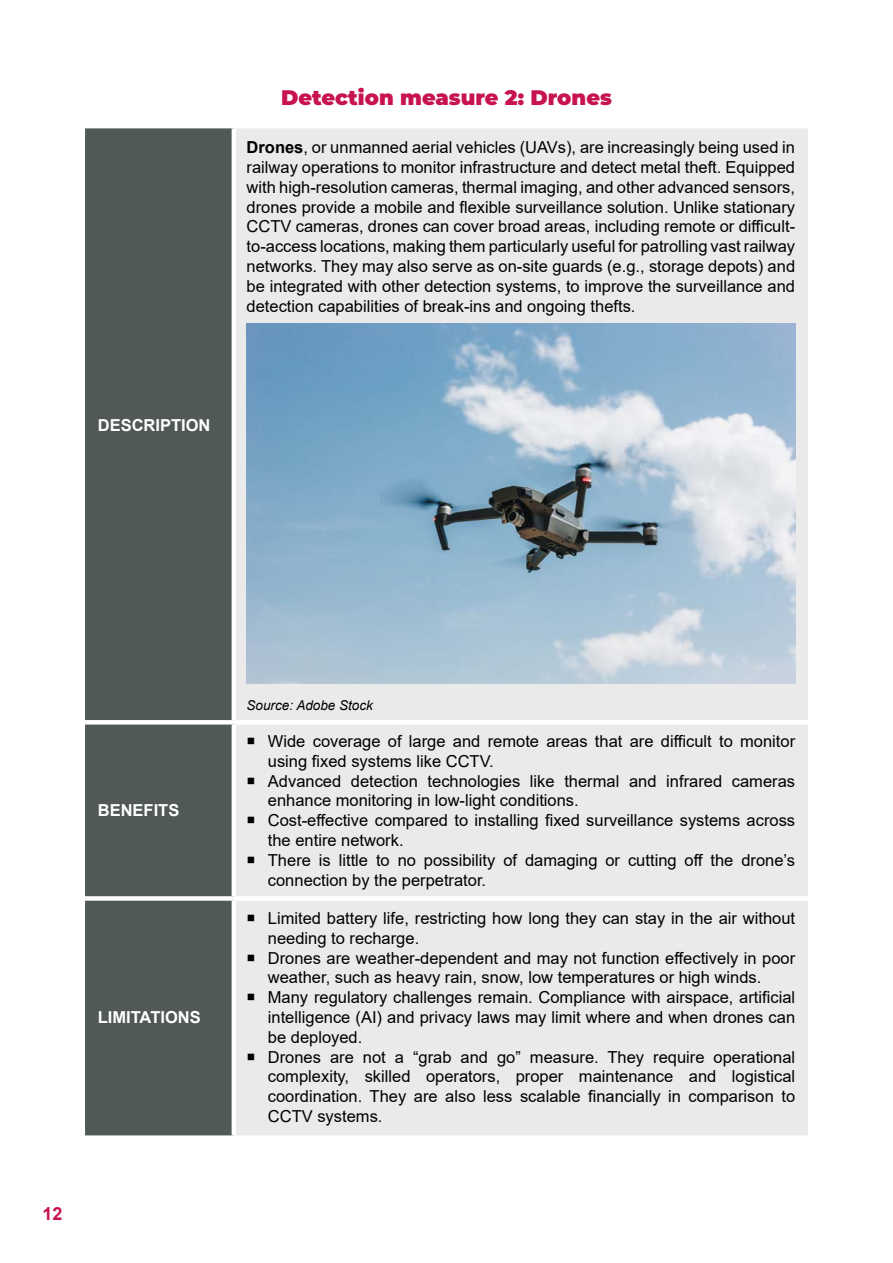
<style>
.page{position:relative;width:893px;height:1263px;background:#fff}
.page>*{position:absolute;margin:0;border:0;box-sizing:border-box;transform-origin:0 0}
.t1{font:900 21px "Montserrat";color:#c7134e}
.t2{font:700 18px "Arial";color:#c7134e}
.t3{font:16.5px/19.8px "Arial";color:#000}
.t4{font:700 16.5px "Arial";color:#fff}
.t5{font:italic 13.5px "Arial";color:#000}
.s1{font-weight:700}
</style>
<div class="page">
<div style="left:85px;top:128px;width:147px;height:1007px;background:#505858"></div>
<div style="left:236px;top:128px;width:572px;height:1007px;background:#ebeaeb"></div>
<hr style="left:85px;top:720px;width:149px;height:4px;background:#fff">
<hr style="left:234px;top:720px;width:574px;height:4px;background:#fff">
<div style="left:85px;top:896px;width:149px;height:5px;background:#fff"></div>
<div style="left:234px;top:896px;width:574px;height:5px;background:#fff"></div>
<img style="left:247px;top:323px;width:548px;height:360px">
<svg style="left:248px;top:738px;width:6px;height:6px"></svg>
<svg style="left:248px;top:777px;width:6px;height:7px"></svg>
<svg style="left:248px;top:817px;width:6px;height:6px"></svg>
<svg style="left:248px;top:857px;width:6px;height:6px"></svg>
<svg style="left:248px;top:915px;width:6px;height:6px"></svg>
<svg style="left:248px;top:954px;width:6px;height:7px"></svg>
<svg style="left:248px;top:994px;width:6px;height:6px"></svg>
<svg style="left:248px;top:1053px;width:6px;height:7px"></svg>
<p class="t1" style="left:281px;top:82px;width:332px">Detection measure 2: Drones</p>
<p class="t3" style="left:247px;top:137px;width:550px;text-align:justify"><span class="s1">Drones</span>, or unmanned aerial vehicles (UAVs), are increasingly being used in railway operations to monitor infrastructure and detect metal theft. Equipped with high-resolution cameras, thermal imaging, and other advanced sensors, drones provide a mobile and flexible surveillance solution. Unlike stationary CCTV cameras, drones can cover broad areas, including remote or difficult&shy;to-access locations, making them particularly useful for patrolling vast railway networks. They may also serve as on-site guards (e.g., storage depots) and be integrated with other detection systems, to improve the surveillance and detection capabilities of break-ins and ongoing thefts.</p>
<p class="t4" style="left:98px;top:414px;width:114px">DESCRIPTION</p>
<p class="t4" style="left:98px;top:799px;width:83px">BENEFITS</p>
<p class="t4" style="left:98px;top:1005px;width:104px">LIMITATIONS</p>
<p class="t2" style="left:43px;top:1201px;width:22px">12</p>
<p class="t5" style="left:247px;top:696px;width:128px">Source: Adobe Stock</p>
<p class="t3" style="left:268px;top:731px;width:529px">Wide coverage of large and remote areas that are difficult to monitor using fixed systems like CCTV.<br>Advanced detection technologies like thermal and infrared cameras enhance monitoring in low-light conditions.<br>Cost-effective compared to installing fixed surveillance systems across the entire network.<br>There is little to no possibility of damaging or cutting off the drone’s connection by the perpetrator.</p>
<p class="t3" style="left:268px;top:908px;width:529px">Limited battery life, restricting how long they can stay in the air without needing to recharge.<br>Drones are weather-dependent and may not function effectively in poor weather, such as heavy rain, snow, low temperatures or high winds.<br>Many regulatory challenges remain. Compliance with airspace, artificial intelligence (AI) and privacy laws may limit where and when drones can be deployed.<br>Drones are not a “grab and go” measure. They require operational complexity, skilled operators, proper maintenance and logistical coordination. They are also less scalable financially in comparison to CCTV systems.</p>
</div>
